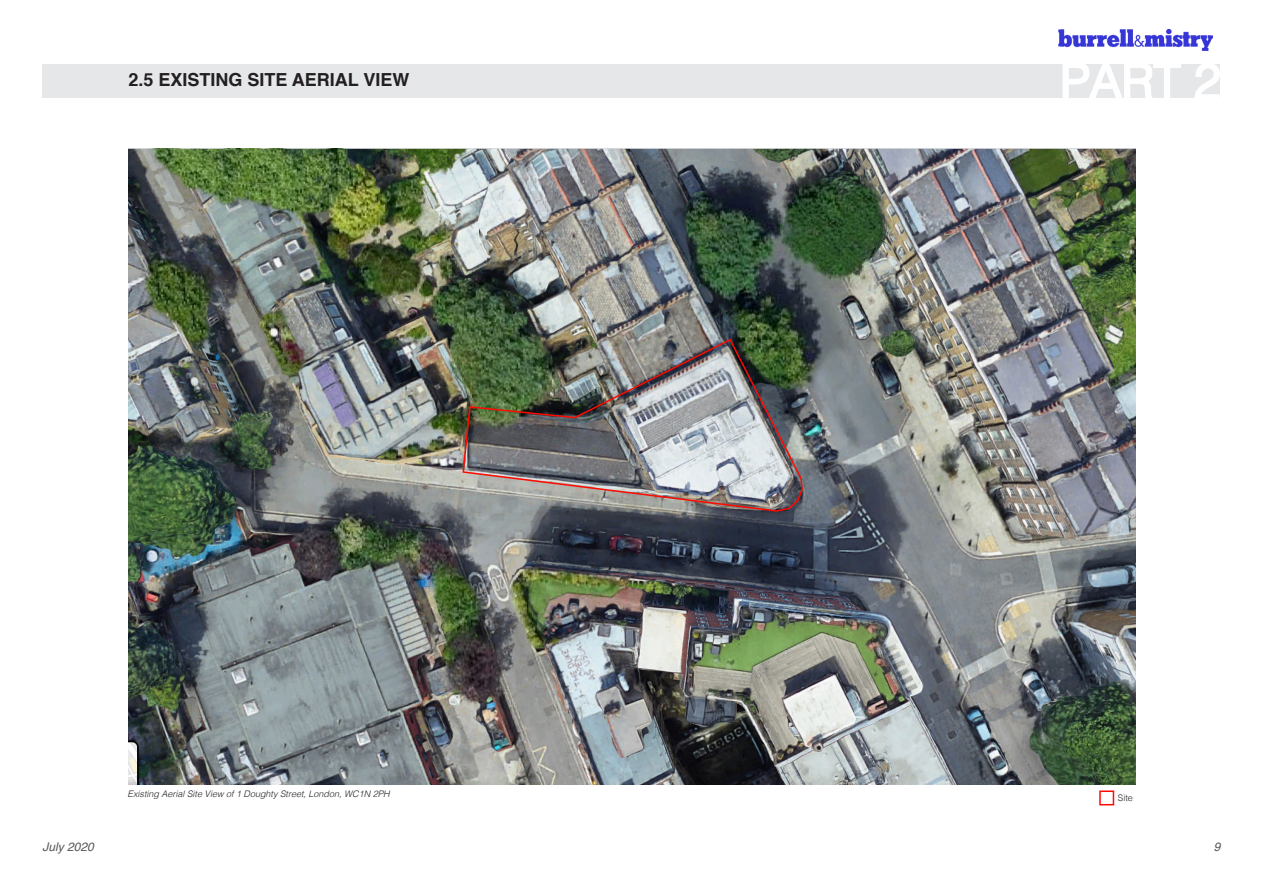
<style>
.page{position:relative;width:1263px;height:893px;background:#fff}
.page>*{position:absolute;margin:0;border:0;box-sizing:border-box;transform-origin:0 0}
.t1{font:700 18px "Helvetica";color:#231f20}
.t2{font:italic 12px "Helvetica";color:#57585a}
.t3{font:italic 300 9px "Helvetica";color:#231f20}
.t4{font:300 9px "Helvetica";color:#231f20}
</style>
<div class="page">
<div style="left:43px;top:64px;width:1177px;height:33px;background:#e6e7e9"></div>
<img style="left:1058px;top:30px;width:154px;height:20px">
<svg style="left:1061px;top:64px;width:122px;height:34px"></svg>
<svg style="left:1193px;top:64px;width:27px;height:34px"></svg>
<div style="left:1099px;top:790px;width:15px;height:15px;border:2px solid #ff0a00"></div>
<img style="left:128px;top:149px;width:1007px;height:635px">
<img style="left:462px;top:338px;width:341px;height:174px">
<p class="t1" style="left:128px;top:65px;width:283px">2.5 EXISTING SITE AERIAL VIEW</p>
<p class="t3" style="left:128px;top:786px;width:264px">Existing Aerial Site View of 1 Doughty Street, London, WC1N 2PH</p>
<p class="t4" style="left:1118px;top:790px;width:17px">Site</p>
<h2 class="t2" style="left:43px;top:837px;width:53px">July 2020</h2>
<h2 class="t2" style="left:1214px;top:837px;width:8px">9</h2>
</div>
